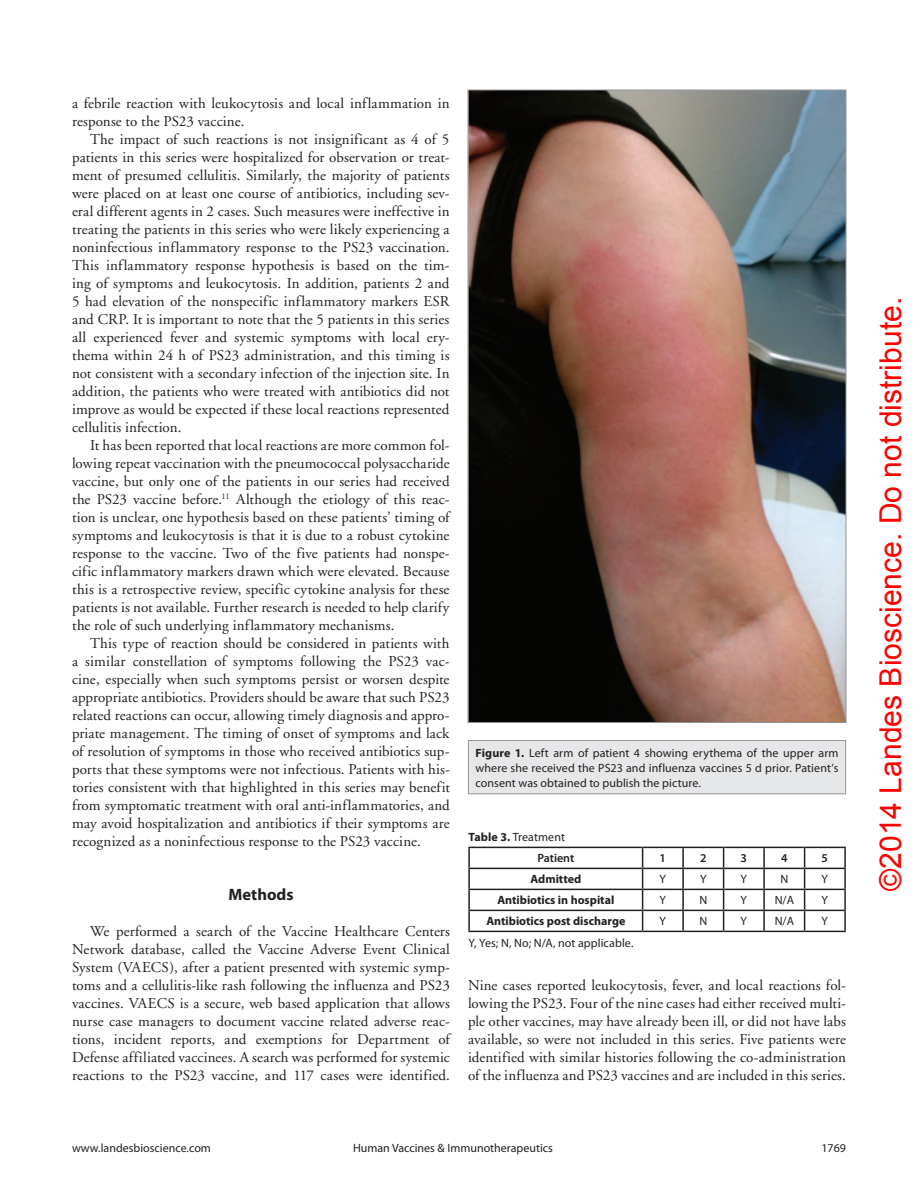
<style>
.page{position:relative;width:918px;height:1188px;background:#fff}
.page>*{position:absolute;margin:0;border:0;box-sizing:border-box;transform-origin:0 0}
.t1{font:30.15px "Arial";color:#f00}
.t2{font:700 16.5px "Myriad Pro";letter-spacing:.005em;color:#231f20}
.t3{font:15px/18px "Adobe Garamond";letter-spacing:.01em;color:#231f20;text-align:justify}
.t4{font:12px/15px "Myriad Pro";color:#231f20;text-align:justify}
.t5{font:700 12px "Myriad Pro";color:#231f20}
.t6{font:600 12px "Myriad Pro";color:#231f20}
.s1{font-weight:700}
.s2{font-weight:600}
</style>
<div class="page">
<img style="left:470px;top:92px;width:374px;height:629px">
<div style="left:468px;top:741px;width:378px;height:53px;background:#e6e7e9"></div>
<div style="left:468px;top:740px;width:378px;height:54px;border:1px solid #939598"></div>
<hr style="left:468px;top:847px;width:175px;height:1px;background:#231f20">
<hr style="left:468px;top:848px;width:2px;height:20px;background:#231f20">
<hr style="left:643px;top:847px;width:40px;height:1px;background:#231f20">
<hr style="left:683px;top:847px;width:41px;height:1px;background:#231f20">
<hr style="left:682px;top:848px;width:2px;height:20px;background:#231f20">
<hr style="left:724px;top:847px;width:40px;height:1px;background:#231f20">
<hr style="left:764px;top:847px;width:41px;height:1px;background:#231f20">
<hr style="left:763px;top:848px;width:2px;height:20px;background:#231f20">
<hr style="left:805px;top:847px;width:41px;height:1px;background:#231f20">
<hr style="left:844px;top:848px;width:2px;height:20px;background:#231f20">
<hr style="left:468px;top:868px;width:175px;height:1px;background:#231f20">
<hr style="left:468px;top:869px;width:2px;height:20px;background:#231f20">
<hr style="left:643px;top:868px;width:40px;height:1px;background:#231f20">
<hr style="left:683px;top:868px;width:41px;height:1px;background:#231f20">
<hr style="left:682px;top:869px;width:2px;height:20px;background:#231f20">
<hr style="left:724px;top:868px;width:40px;height:1px;background:#231f20">
<hr style="left:764px;top:868px;width:41px;height:1px;background:#231f20">
<hr style="left:763px;top:869px;width:2px;height:20px;background:#231f20">
<hr style="left:805px;top:868px;width:41px;height:1px;background:#231f20">
<hr style="left:844px;top:869px;width:2px;height:20px;background:#231f20">
<hr style="left:468px;top:889px;width:175px;height:1px;background:#231f20">
<hr style="left:468px;top:890px;width:2px;height:20px;background:#231f20">
<hr style="left:643px;top:889px;width:40px;height:1px;background:#231f20">
<hr style="left:683px;top:889px;width:41px;height:1px;background:#231f20">
<hr style="left:682px;top:890px;width:2px;height:20px;background:#231f20">
<hr style="left:724px;top:889px;width:40px;height:1px;background:#231f20">
<hr style="left:764px;top:889px;width:41px;height:1px;background:#231f20">
<hr style="left:763px;top:890px;width:2px;height:20px;background:#231f20">
<hr style="left:805px;top:889px;width:41px;height:1px;background:#231f20">
<hr style="left:844px;top:890px;width:2px;height:20px;background:#231f20">
<hr style="left:468px;top:910px;width:175px;height:1px;background:#231f20">
<hr style="left:468px;top:911px;width:2px;height:20px;background:#231f20">
<hr style="left:643px;top:910px;width:40px;height:1px;background:#231f20">
<svg style="left:642px;top:848px;width:1px;height:83px"></svg>
<hr style="left:683px;top:910px;width:41px;height:1px;background:#231f20">
<hr style="left:682px;top:911px;width:2px;height:20px;background:#231f20">
<hr style="left:724px;top:910px;width:40px;height:1px;background:#231f20">
<svg style="left:723px;top:848px;width:1px;height:83px"></svg>
<hr style="left:764px;top:910px;width:41px;height:1px;background:#231f20">
<hr style="left:763px;top:911px;width:2px;height:20px;background:#231f20">
<hr style="left:805px;top:910px;width:41px;height:1px;background:#231f20">
<svg style="left:804px;top:848px;width:1px;height:83px"></svg>
<hr style="left:844px;top:911px;width:2px;height:20px;background:#231f20">
<hr style="left:468px;top:931px;width:175px;height:1px;background:#231f20">
<hr style="left:643px;top:931px;width:40px;height:1px;background:#231f20">
<hr style="left:683px;top:931px;width:41px;height:1px;background:#231f20">
<hr style="left:724px;top:931px;width:40px;height:1px;background:#231f20">
<hr style="left:764px;top:931px;width:41px;height:1px;background:#231f20">
<hr style="left:805px;top:931px;width:41px;height:1px;background:#231f20">
<p class="t3" style="left:72px;top:95px;width:379px">a febrile reaction with leukocytosis and local inflammation in response to the PS23 vaccine.</p>
<p class="t3" style="left:72px;top:131px;width:379px;text-indent:18px">The impact of such reactions is not insignificant as 4 of 5 patients in this series were hospitalized for observation or treat&shy;ment of presumed cellulitis. Similarly, the majority of patients were placed on at least one course of antibiotics, including sev&shy;eral different agents in 2 cases. Such measures were ineffective in treating the patients in this series who were likely experiencing a noninfectious inflammatory response to the PS23 vaccination.<br>This inflammatory response hypothesis is based on the tim&shy;ing of symptoms and leukocytosis. In addition, patients 2 and 5 had elevation of the nonspecific inflammatory markers ESR and CRP. It is important to note that the 5 patients in this series all experienced fever and systemic symptoms with local ery&shy;thema within 24 h of PS23 administration, and this timing is not consistent with a secondary infection of the injection site. In addition, the patients who were treated with antibiotics did not improve as would be expected if these local reactions represented cellulitis infection.</p>
<p class="t3" style="left:72px;top:437px;width:379px;text-indent:18px">It has been reported that local reactions are more common fol&shy;lowing repeat vaccination with the pneumococcal polysaccharide vaccine, but only one of the patients in our series had received the PS23 vaccine before.<sup>11</sup> Although the etiology of this reac&shy;tion is unclear, one hypothesis based on these patients’ timing of symptoms and leukocytosis is that it is due to a robust cytokine response to the vaccine. Two of the five patients had nonspe&shy;cific inflammatory markers drawn which were elevated. Because this is a retrospective review, specific cytokine analysis for these patients is not available. Further research is needed to help clarify the role of such underlying inflammatory mechanisms.</p>
<p class="t3" style="left:72px;top:635px;width:379px;text-indent:18px">This type of reaction should be considered in patients with a similar constellation of symptoms following the PS23 vac&shy;cine, especially when such symptoms persist or worsen despite appropriate antibiotics. Providers should be aware that such PS23 related reactions can occur, allowing timely diagnosis and appro&shy;priate management. The timing of onset of symptoms and lack of resolution of symptoms in those who received antibiotics sup&shy;ports that these symptoms were not infectious. Patients with his&shy;tories consistent with that highlighted in this series may benefit from symptomatic treatment with oral anti-inflammatories, and may avoid hospitalization and antibiotics if their symptoms are recognized as a noninfectious response to the PS23 vaccine.</p>
<p class="t2" style="left:228px;top:884px;width:67px">Methods</p>
<p class="t3" style="left:72px;top:923px;width:379px;text-indent:18px">We performed a search of the Vaccine Healthcare Centers Network database, called the Vaccine Adverse Event Clinical System (VAECS), after a patient presented with systemic symp&shy;toms and a cellulitis-like rash following the influenza and PS23 vaccines. VAECS is a secure, web based application that allows nurse case managers to document vaccine related adverse reac&shy;tions, incident reports, and exemptions for Department of Defense affiliated vaccinees. A search was performed for systemic reactions to the PS23 vaccine, and 117 cases were identified.</p>
<p class="t4" style="left:476px;top:745px;width:364px"><span class="s1">Figure 1.</span> Left arm of patient 4 showing erythema of the upper arm where she received the PS23 and influenza vaccines 5 d prior. Patient’s consent was obtained to publish the picture.</p>
<p class="t4" style="left:537px;top:826px;width:38px;line-height:21.8px;text-indent:-69px"><span class="s1">Table 3.</span> Treatment<br><span class="s2">Patient</span></p>
<p class="t6" style="left:660px;top:851px;width:8px">1</p>
<p class="t6" style="left:700px;top:851px;width:8px">2</p>
<p class="t6" style="left:741px;top:851px;width:8px">3</p>
<p class="t6" style="left:781px;top:851px;width:8px">4</p>
<p class="t6" style="left:822px;top:851px;width:8px">5</p>
<p class="t5" style="left:531px;top:872px;width:52px">Admitted</p>
<p class="t4" style="left:660px;top:872px;width:8px">Y</p>
<p class="t4" style="left:700px;top:872px;width:8px">Y</p>
<p class="t4" style="left:741px;top:872px;width:8px">Y</p>
<p class="t4" style="left:780px;top:872px;width:9px">N</p>
<p class="t4" style="left:822px;top:872px;width:8px">Y</p>
<p class="t5" style="left:497px;top:893px;width:118px">Antibiotics in hospital</p>
<p class="t4" style="left:660px;top:893px;width:8px">Y</p>
<p class="t4" style="left:699px;top:893px;width:9px">N</p>
<p class="t4" style="left:741px;top:893px;width:8px">Y</p>
<p class="t4" style="left:775px;top:893px;width:21px">N/A</p>
<p class="t4" style="left:822px;top:893px;width:8px">Y</p>
<p class="t5" style="left:486px;top:914px;width:140px">Antibiotics post discharge</p>
<p class="t4" style="left:660px;top:914px;width:8px">Y</p>
<p class="t4" style="left:699px;top:914px;width:9px">N</p>
<p class="t4" style="left:741px;top:914px;width:8px">Y</p>
<p class="t4" style="left:775px;top:914px;width:21px">N/A</p>
<p class="t4" style="left:822px;top:914px;width:8px">Y</p>
<p class="t4" style="left:468px;top:935px;width:167px">Y, Yes; N, No; N/A, not applicable.</p>
<p class="t3" style="left:468px;top:977px;width:379px">Nine cases reported leukocytosis, fever, and local reactions fol&shy;lowing the PS23. Four of the nine cases had either received multi&shy;ple other vaccines, may have already been ill, or did not have labs available, so were not included in this series. Five patients were identified with similar histories following the co-administration of the influenza and PS23 vaccines and are included in this series.</p>
<p class="t4" style="left:72px;top:1140px;width:140px">www.landesbioscience.com</p>
<p class="t4" style="left:353px;top:1140px;width:201px">Human Vaccines &amp; Immunotherapeutics</p>
<p class="t4" style="left:821px;top:1140px;width:26px">1769</p>
<h1 class="t1" style="left:871px;top:891px;width:595px;rotate:-90deg">©2014 Landes Bioscience. Do not distribute.</h1>
</div>
